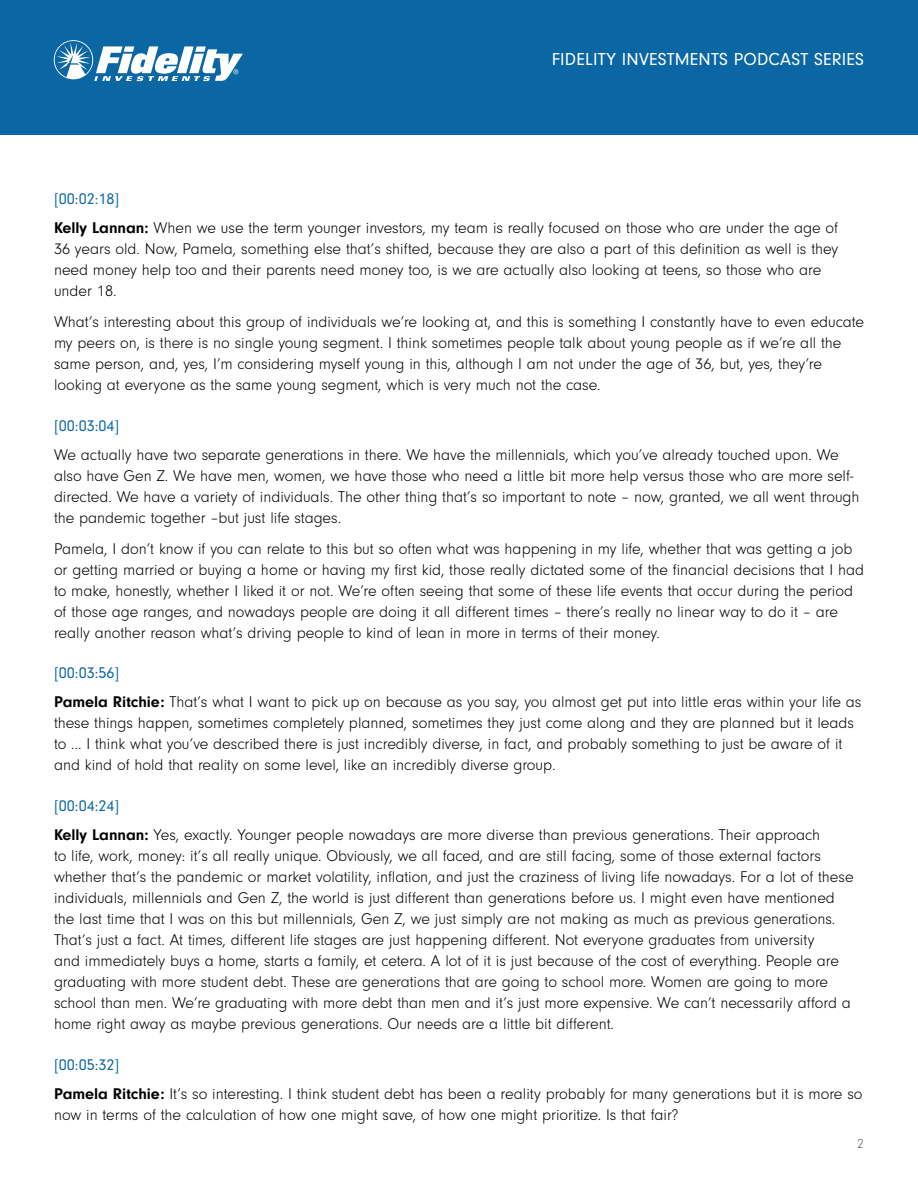
<style>
.page{position:relative;width:918px;height:1188px;background:#fff}
.page>*{position:absolute;margin:0;border:0;box-sizing:border-box;transform-origin:0 0}
.t1{font:18px "Neuzeit Gro";letter-spacing:.01em;color:#fff}
.t2{font:300 16.2px/21px "Neuzeit Gro";color:#000}
.t3{font:16.2px "Neuzeit Gro";color:#0b67a3}
.t4{font:300 13.5px "Neuzeit Gro";color:#58595b}
.s1{font-weight:400;color:#0b67a3}
.s2{font-weight:700}
</style>
<div class="page">
<div style="left:0;top:0;width:918px;height:135px;background:#0b67a3"></div>
<svg style="left:54px;top:40px;width:189px;height:41px"></svg>
<p class="t1" style="left:552px;top:49px;width:314px">FIDELITY INVESTMENTS PODCAST SERIES</p>
<p class="t2" style="left:54px;top:185px;width:786px;line-height:29.2px"><span class="s1">[00:02:18]<br></span><span class="s2">Kelly Lannan:</span> When we use the term younger investors, my team is really focused on those who are under the age of</p>
<p class="t2" style="left:54px;top:239px;width:786px">36 years old. Now, Pamela, something else that’s shifted, because they are also a part of this definition as well is they need money help too and their parents need money too, is we are actually also looking at teens, so those who are under 18.</p>
<p class="t2" style="left:54px;top:312px;width:812px">What’s interesting about this group of individuals we’re looking at, and this is something I constantly have to even educate my peers on, is there is no single young segment. I think sometimes people talk about young people as if we’re all the same person, and, yes, I’m considering myself young in this, although I am not under the age of 36, but, yes, they’re looking at everyone as the same young segment, which is very much not the case.</p>
<p class="t3" style="left:54px;top:417px;width:67px">[00:03:04]</p>
<p class="t2" style="left:54px;top:444px;width:807px">We actually have two separate generations in there. We have the millennials, which you’ve already touched upon. We also have Gen Z. We have men, women, we have those who need a little bit more help versus those who are more self&shy;directed. We have a variety of individuals. The other thing that’s so important to note – now, granted, we all went through the pandemic together –but just life stages.</p>
<p class="t2" style="left:54px;top:538px;width:812px">Pamela, I don’t know if you can relate to this but so often what was happening in my life, whether that was getting a job or getting married or buying a home or having my first kid, those really dictated some of the financial decisions that I had to make, honestly, whether I liked it or not. We’re often seeing that some of these life events that occur during the period of those age ranges, and nowadays people are doing it all different times – there’s really no linear way to do it – are really another reason what’s driving people to kind of lean in more in terms of their money.</p>
<p class="t2" style="left:54px;top:659px;width:809px;line-height:29.2px"><span class="s1">[00:03:56]<br></span><span class="s2">Pamela Ritchie:</span> That’s what I want to pick up on because as you say, you almost get put into little eras within your life as</p>
<p class="t2" style="left:54px;top:713px;width:802px">these things happen, sometimes completely planned, sometimes they just come along and they are planned but it leads to ... I think what you’ve described there is just incredibly diverse, in fact, and probably something to just be aware of it and kind of hold that reality on some level, like an incredibly diverse group.</p>
<p class="t2" style="left:54px;top:791px;width:768px;line-height:29.2px"><span class="s1">[00:04:24]<br></span><span class="s2">Kelly Lannan:</span> Yes, exactly. Younger people nowadays are more diverse than previous generations. Their approach</p>
<p class="t2" style="left:54px;top:846px;width:801px">to life, work, money: it’s all really unique. Obviously, we all faced, and are still facing, some of those external factors whether that’s the pandemic or market volatility, inflation, and just the craziness of living life nowadays. For a lot of these individuals, millennials and Gen Z, the world is just different than generations before us. I might even have mentioned the last time that I was on this but millennials, Gen Z, we just simply are not making as much as previous generations.<br>That’s just a fact. At times, different life stages are just happening different. Not everyone graduates from university<br>and immediately buys a home, starts a family, et cetera. A lot of it is just because of the cost of everything. People are graduating with more student debt. These are generations that are going to school more. Women are going to more school than men. We’re graduating with more debt than men and it’s just more expensive. We can’t necessarily afford a home right away as maybe previous generations. Our needs are a little bit different.</p>
<p class="t2" style="left:54px;top:1050px;width:810px;line-height:29.2px"><span class="s1">[00:05:32]<br></span><span class="s2">Pamela Ritchie:</span> It’s so interesting. I think student debt has been a reality probably for many generations but it is more so</p>
<p class="t2" style="left:54px;top:1104px;width:626px">now in terms of the calculation of how one might save, of how one might prioritize. Is that fair?</p>
<p class="t4" style="left:857px;top:1137px;width:8px">2</p>
</div>
